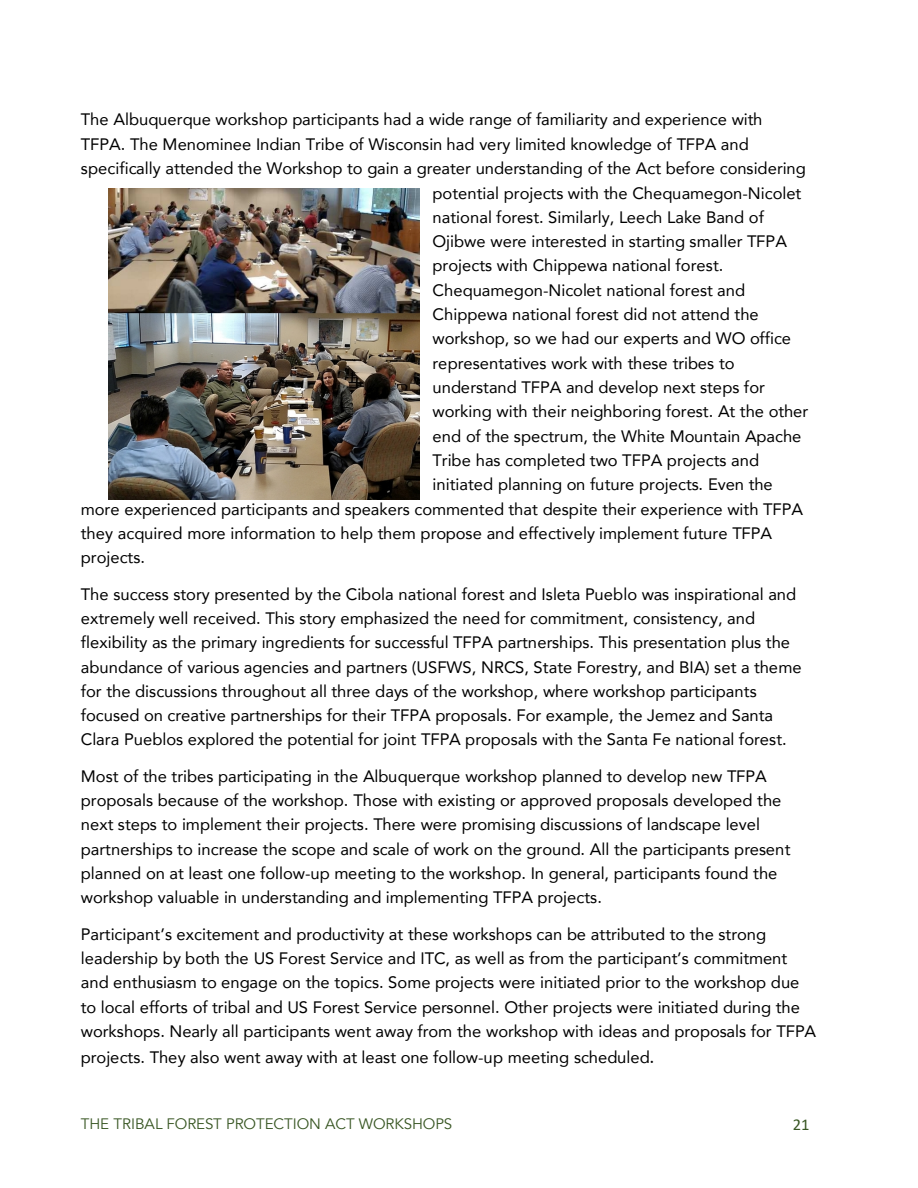
<style>
.page{position:relative;width:918px;height:1188px;background:#fff}
.page>*{position:absolute;margin:0;border:0;box-sizing:border-box;transform-origin:0 0}
.t1{font:16.5px/24.3px "Avenir";color:#000}
.t2{font:16.5px "Calibri";color:#385623}
.t3{font:15.15px "Avenir";letter-spacing:-.005em;color:#385623}
.s1{font-size:18px}
</style>
<div class="page">
<img style="left:108px;top:188px;width:311px;height:311px">
<p class="t1" style="left:81px;top:108px;width:683px">The Albuquerque workshop participants had a wide range of familiarity and experience with</p>
<p class="t1" style="left:81px;top:133px;width:670px">TFPA. The Menominee Indian Tribe of Wisconsin had very limited knowledge of TFPA and</p>
<p class="t1" style="left:81px;top:157px;width:727px">specifically attended the Workshop to gain a greater understanding of the Act before considering</p>
<p class="t1" style="left:433px;top:181px;width:370px">potential projects with the Chequamegon-Nicolet</p>
<p class="t1" style="left:433px;top:205px;width:333px">national forest. Similarly, Leech Lake Band of</p>
<p class="t1" style="left:433px;top:230px;width:356px">Ojibwe were interested in starting smaller TFPA</p>
<p class="t1" style="left:433px;top:254px;width:292px">projects with Chippewa national forest.</p>
<p class="t1" style="left:433px;top:278px;width:314px">Chequamegon-Nicolet national forest and</p>
<p class="t1" style="left:433px;top:303px;width:328px">Chippewa national forest did not attend the</p>
<p class="t1" style="left:433px;top:327px;width:360px">workshop, so we had our experts and WO office</p>
<p class="t1" style="left:433px;top:351px;width:304px">representatives work with these tribes to</p>
<p class="t1" style="left:433px;top:376px;width:334px">understand TFPA and develop next steps for</p>
<p class="t1" style="left:433px;top:400px;width:377px">working with their neighboring forest. At the other</p>
<p class="t1" style="left:433px;top:424px;width:370px">end of the spectrum, the White Mountain Apache</p>
<p class="t1" style="left:433px;top:449px;width:328px">Tribe has completed two TFPA projects and</p>
<p class="t1" style="left:433px;top:473px;width:342px">initiated planning on future projects. Even the</p>
<p class="t1" style="left:81px;top:497px;width:724px">more experienced participants and speakers commented that despite their experience with TFPA</p>
<p class="t1" style="left:81px;top:522px;width:693px">they acquired more information to help them propose and effectively implement future TFPA</p>
<p class="t1" style="left:81px;top:546px;width:66px">projects.</p>
<p class="t1" style="left:81px;top:582px;width:722px">The success story presented by the Cibola national forest and Isleta Pueblo was inspirational and extremely well received. This story emphasized the need for commitment, consistency, and flexibility as the primary ingredients for successful TFPA partnerships. This presentation plus the abundance of various agencies and partners (USFWS, NRCS, State Forestry, and BIA) set a theme for the discussions throughout all three days of the workshop, where workshop participants focused on creative partnerships for their TFPA proposals. For example, the Jemez and Santa Clara Pueblos explored the potential for joint TFPA proposals with the Santa Fe national forest.</p>
<p class="t1" style="left:81px;top:764px;width:711px">Most of the tribes participating in the Albuquerque workshop planned to develop new TFPA proposals because of the workshop. Those with existing or approved proposals developed the next steps to implement their projects. There were promising discussions of landscape level partnerships to increase the scope and scale of work on the ground. All the participants present planned on at least one follow-up meeting to the workshop. In general, participants found the workshop valuable in understanding and implementing TFPA projects.</p>
<p class="t1" style="left:81px;top:922px;width:737px">Participant’s excitement and productivity at these workshops can be attributed to the strong leadership by both the US Forest Service and ITC, as well as from the participant’s commitment and enthusiasm to engage on the topics. Some projects were initiated prior to the workshop due to local efforts of tribal and US Forest Service personnel. Other projects were initiated during the workshops. Nearly all participants went away from the workshop with ideas and proposals for TFPA</p>
<p class="t1" style="left:81px;top:1046px;width:575px">projects. They also went away with at least one follow-up meeting scheduled<span class="s1">.</span></p>
<p class="t3" style="left:81px;top:1114px;width:373px">THE TRIBAL FOREST PROTECTION ACT WORKSHOPS</p>
<p class="t2" style="left:793px;top:1114px;width:18px">21</p>
</div>
